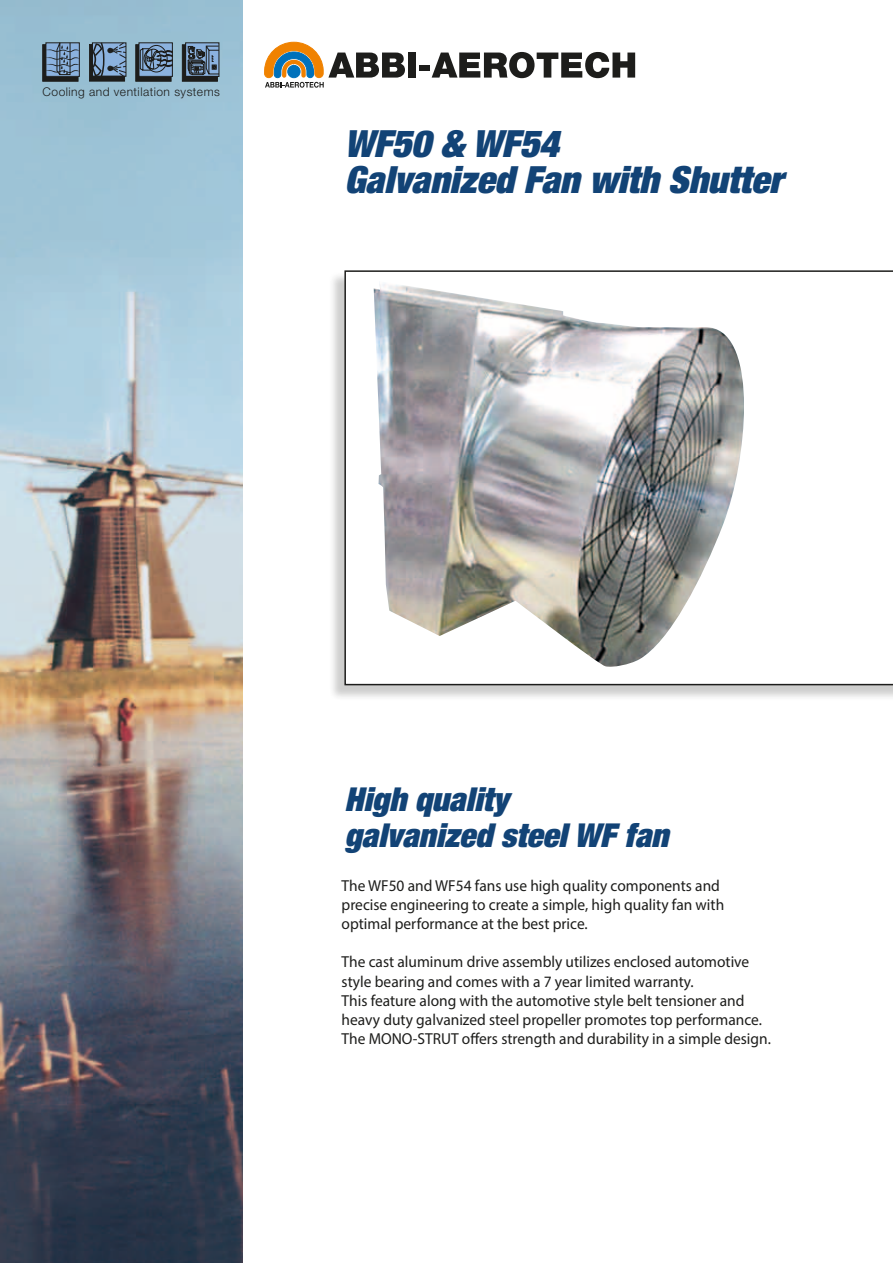
<style>
.page{position:relative;width:893px;height:1263px;background:#fff}
.page>*{position:absolute;margin:0;border:0;box-sizing:border-box;transform-origin:0 0}
.t1{font:italic 900 expanded 37.5px/36px "Helvetica Neue";color:#124376}
.t2{font:italic 900 expanded 33px/36px "Helvetica Neue";color:#124376}
.t3{font:15.9px/19px "Myriad Pro";color:#1d1d1b}
.t4{font:300 12px "Helvetica Neue";letter-spacing:.04em;color:#1d1d1b}
</style>
<div class="page">
<img style="left:0;top:0;width:242px;height:1263px">
<svg style="left:43px;top:43px;width:37px;height:38px"></svg>
<svg style="left:136px;top:44px;width:37px;height:37px"></svg>
<svg style="left:182px;top:44px;width:38px;height:38px"></svg>
<svg style="left:89px;top:43px;width:37px;height:38px"></svg>
<div style="left:408px;top:53px;width:8px;height:25px;background:#1d1d1b"></div>
<div style="left:419px;top:65px;width:11px;height:6px;background:#1d1d1b"></div>
<svg style="left:432px;top:52px;width:203px;height:26px"></svg>
<svg style="left:264px;top:42px;width:141px;height:46px"></svg>
<div style="left:329px;top:272px;width:564px;height:429px;background:#1d1d1b;opacity:.22"></div>
<svg style="left:344px;top:270px;width:549px;height:415px"></svg>
<img style="left:374px;top:281px;width:385px;height:387px">
<p class="t4" style="left:43px;top:85px;width:179px">Cooling and ventilation systems</p>
<h1 class="t1" style="left:344px;top:125px;width:440px">WF50 &amp; WF54<br>Galvanized Fan with Shutter</h1>
<h2 class="t2" style="left:344px;top:780px;width:325px">High quality<br>galvanized steel WF fan</h2>
<p class="t3" style="left:342px;top:876px;width:384px">The WF50 and WF54 fans use high quality components and precise engineering to create a simple, high quality fan with optimal performance at the best price.</p>
<p class="t3" style="left:342px;top:952px;width:431px">The cast aluminum drive assembly utilizes enclosed automotive style bearing and comes with a 7 year limited warranty.<br>This feature along with the automotive style belt tensioner and heavy duty galvanized steel propeller promotes top performance.<br>The MONO-STRUT offers strength and durability in a simple design.</p>
</div>
